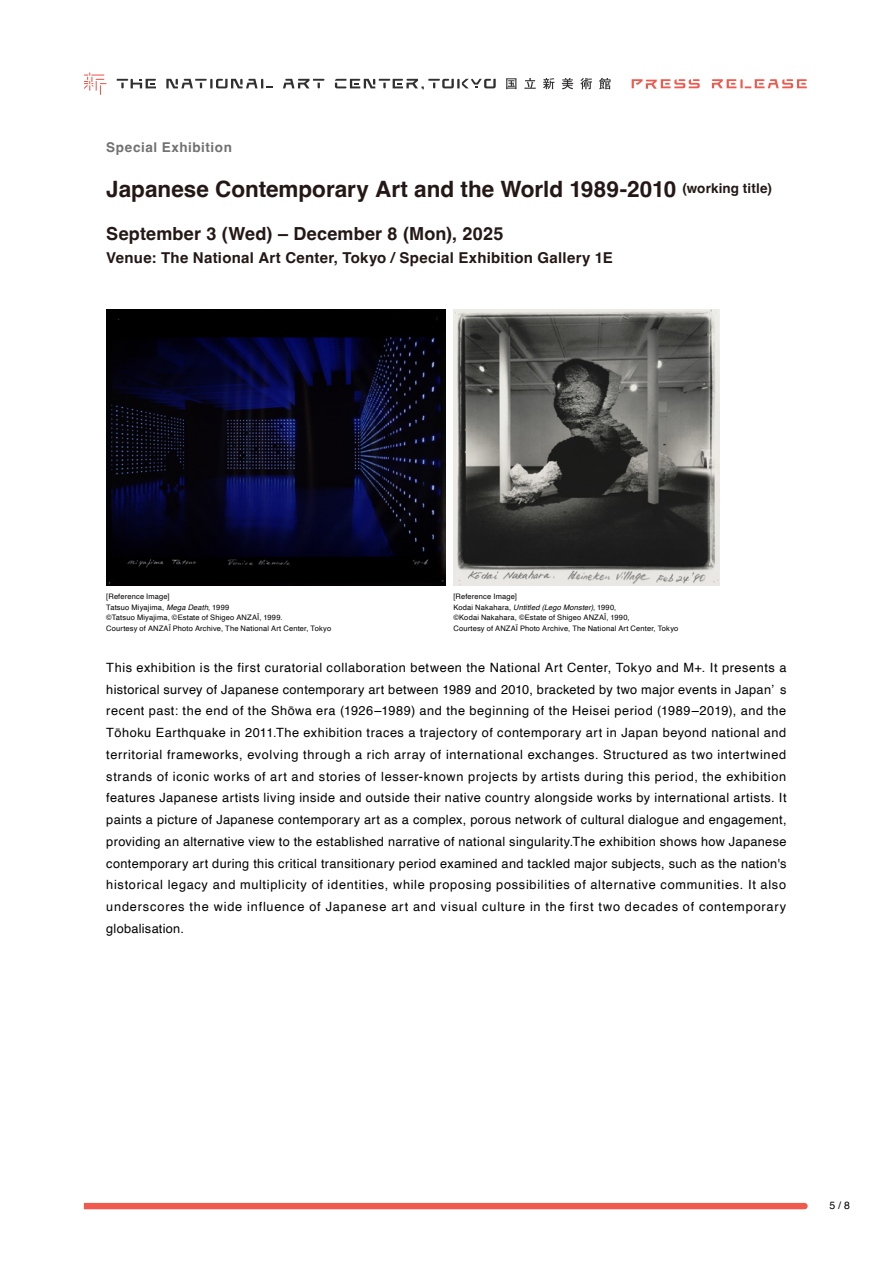
<style>
.page{position:relative;width:893px;height:1263px;background:#fff}
.page>*{position:absolute;margin:0;border:0;box-sizing:border-box;transform-origin:0 0}
.t1{font:700 22.5px "Helvetica";color:#231815}
.t2{font:700 18px "Helvetica";letter-spacing:.015em;color:#231815}
.t3{font:700 15px "Helvetica";letter-spacing:.015em;color:#231815}
.t4{font:700 13.5px "Helvetica";letter-spacing:.04em;color:#727171}
.t5{font:12.75px/21.8px "Helvetica";letter-spacing:.06em;color:#000;text-align:justify}
.t6{font:10.5px "Helvetica";color:#000}
.t7{font:7.5px/10.5px "Helvetica";letter-spacing:.02em;color:#000}
.s1{font-size:13.5px}
.s2{font-style:italic}
</style>
<div class="page">
<div style="left:84px;top:1203px;width:724px;height:6px;background:#f0594e"></div>
<img style="left:106px;top:309px;width:339px;height:277px">
<img style="left:453px;top:309px;width:266px;height:277px">
<svg style="left:84px;top:72px;width:22px;height:23px"></svg>
<svg style="left:283px;top:79px;width:41px;height:9px"></svg>
<svg style="left:117px;top:79px;width:39px;height:9px"></svg>
<svg style="left:166px;top:79px;width:107px;height:9px"></svg>
<svg style="left:335px;top:79px;width:161px;height:10px"></svg>
<svg style="left:506px;top:78px;width:10px;height:11px"></svg>
<svg style="left:524px;top:78px;width:12px;height:11px"></svg>
<svg style="left:562px;top:78px;width:11px;height:11px"></svg>
<svg style="left:580px;top:78px;width:12px;height:11px"></svg>
<svg style="left:599px;top:78px;width:12px;height:11px"></svg>
<svg style="left:543px;top:78px;width:11px;height:11px"></svg>
<svg style="left:632px;top:79px;width:68px;height:10px"></svg>
<svg style="left:712px;top:79px;width:95px;height:9px"></svg>
<p class="t4" style="left:106px;top:139px;width:127px">Special Exhibition</p>
<h1 class="t1" style="left:106px;top:175px;width:667px">Japanese Contemporary Art and the World 1989-2010 <span class="s1">(working title)</span></h1>
<h2 class="t2" style="left:106px;top:222px;width:399px">September 3 (Wed) – December 8 (Mon), 2025</h2>
<p class="t3" style="left:106px;top:248px;width:508px">Venue: The National Art Center, Tokyo / Special Exhibition Gallery 1E</p>
<p class="t7" style="left:106px;top:592px;width:226px">[Reference Image]<br>Tatsuo Miyajima, <span class="s2">Mega Death</span>, 1999<br>©Tatsuo Miyajima, ©Estate of Shigeo ANZAÏ, 1999.<br>Courtesy of ANZAÏ Photo Archive, The National Art Center, Tokyo</p>
<p class="t7" style="left:453px;top:592px;width:226px">[Reference Image]<br>Kodai Nakahara, <span class="s2">Untitled (Lego Monster)</span>, 1990,<br>©Kodai Nakahara, ©Estate of Shigeo ANZAÏ, 1990,<br>Courtesy of ANZAÏ Photo Archive, The National Art Center, Tokyo</p>
<p class="t5" style="left:106px;top:657px;width:682px">This exhibition is the first curatorial collaboration between the National Art Center, Tokyo and M+. It presents a historical survey of Japanese contemporary art between 1989 and 2010, bracketed by two major events in Japan’ s recent past: the end of the Shōwa era (1926–1989) and the beginning of the Heisei period (1989–2019), and the Tōhoku Earthquake in 2011.The exhibition traces a trajectory of contemporary art in Japan beyond national and territorial frameworks, evolving through a rich array of international exchanges. Structured as two intertwined strands of iconic works of art and stories of lesser-known projects by artists during this period, the exhibition features Japanese artists living inside and outside their native country alongside works by international artists. It paints a picture of Japanese contemporary art as a complex, porous network of cultural dialogue and engagement, providing an alternative view to the established narrative of national singularity.The exhibition shows how Japanese contemporary art during this critical transitionary period examined and tackled major subjects, such as the nation's historical legacy and multiplicity of identities, while proposing possibilities of alternative communities. It also underscores the wide influence of Japanese art and visual culture in the first two decades of contemporary globalisation.</p>
<p class="t6" style="left:829px;top:1197px;width:22px">5 / 8</p>
</div>
